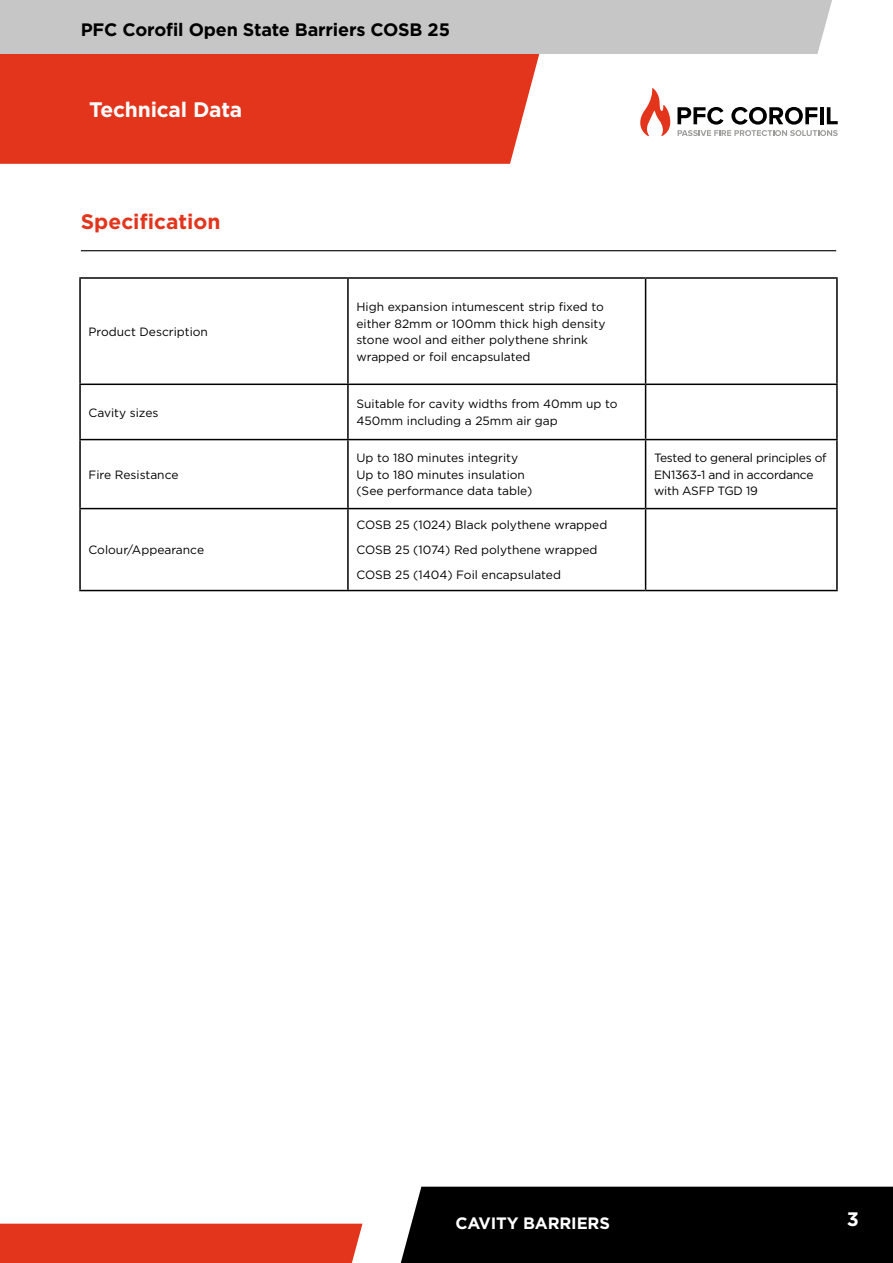
<style>
.page{position:relative;width:893px;height:1263px;background:#fff}
.page>*{position:absolute;margin:0;border:0;box-sizing:border-box;transform-origin:0 0}
.t1{font:700 21px "Gotham";letter-spacing:-.01em;color:#fff}
.t2{font:700 21px "Gotham";color:#e3341c}
.t3{font:700 19.5px "Gotham";color:#fff}
.t4{font:700 18px "Gotham";letter-spacing:-.01em;color:#000}
.t5{font:700 16.5px "Gotham";letter-spacing:-.01em;color:#fff}
.t6{font:12px/16.5px "Gotham";color:#000}
.t7{font:12px/16.5px "Gotham";letter-spacing:-.02em;color:#000}
.s1{font-weight:400;font-size:15px;color:#e3341c}
</style>
<div class="page">
<div style="left:0;top:1224px;width:362px;height:39px;background:#e3341c"></div>
<div style="left:400px;top:1187px;width:493px;height:76px;background:#000"></div>
<div style="left:0;top:54px;width:540px;height:110px;background:#e3341c"></div>
<div style="left:0;top:0;width:832px;height:54px;background:#c6c6c6"></div>
<svg style="left:640px;top:88px;width:30px;height:48px"></svg>
<svg style="left:677px;top:107px;width:161px;height:29px"></svg>
<hr style="left:81px;top:250px;width:755px;height:1px;background:#000">
<hr style="left:79px;top:279px;width:2px;height:105px;background:#000">
<hr style="left:347px;top:279px;width:2px;height:105px;background:#000">
<hr style="left:645px;top:279px;width:1px;height:105px;background:#000">
<hr style="left:836px;top:279px;width:2px;height:105px;background:#000">
<hr style="left:79px;top:384px;width:269px;height:1px;background:#000">
<hr style="left:79px;top:385px;width:2px;height:54px;background:#000">
<hr style="left:348px;top:384px;width:298px;height:1px;background:#000">
<hr style="left:347px;top:385px;width:2px;height:54px;background:#000">
<hr style="left:646px;top:384px;width:192px;height:1px;background:#000">
<hr style="left:645px;top:385px;width:1px;height:54px;background:#000">
<hr style="left:836px;top:385px;width:2px;height:54px;background:#000">
<hr style="left:79px;top:439px;width:269px;height:1px;background:#000">
<hr style="left:79px;top:440px;width:2px;height:68px;background:#000">
<hr style="left:348px;top:439px;width:298px;height:1px;background:#000">
<hr style="left:347px;top:440px;width:2px;height:68px;background:#000">
<hr style="left:646px;top:439px;width:192px;height:1px;background:#000">
<hr style="left:645px;top:440px;width:1px;height:68px;background:#000">
<hr style="left:836px;top:440px;width:2px;height:68px;background:#000">
<hr style="left:79px;top:508px;width:269px;height:1px;background:#000">
<hr style="left:79px;top:509px;width:2px;height:81px;background:#000">
<hr style="left:348px;top:508px;width:298px;height:1px;background:#000">
<hr style="left:347px;top:509px;width:2px;height:81px;background:#000">
<hr style="left:646px;top:508px;width:192px;height:1px;background:#000">
<hr style="left:645px;top:509px;width:1px;height:81px;background:#000">
<hr style="left:836px;top:509px;width:2px;height:81px;background:#000">
<hr style="left:79px;top:590px;width:269px;height:1px;background:#000">
<hr style="left:348px;top:590px;width:298px;height:1px;background:#000">
<hr style="left:646px;top:590px;width:192px;height:1px;background:#000">
<hr style="left:79px;top:277px;width:269px;height:2px;background:#000">
<hr style="left:348px;top:277px;width:298px;height:2px;background:#000">
<hr style="left:646px;top:277px;width:192px;height:2px;background:#000">
<h3 class="t4" style="left:81px;top:18px;width:371px">PFC Corofil Open State Barriers COSB 25</h3>
<h1 class="t1" style="left:77px;top:95px;width:167px"><span class="s1">•</span> Technical Data</h1>
<h1 class="t2" style="left:81px;top:208px;width:141px">Specification</h1>
<p class="t6" style="left:89px;top:323px;width:121px">Product Description</p>
<p class="t6" style="left:356px;top:298px;width:251px">High expansion intumescent strip fixed to either 82mm or 100mm thick high density stone wool and either polythene shrink wrapped or foil encapsulated</p>
<p class="t6" style="left:89px;top:404px;width:72px">Cavity sizes</p>
<p class="t6" style="left:356px;top:396px;width:263px">Suitable for cavity widths from 40mm up to<br>450mm including a 25mm air gap</p>
<p class="t6" style="left:89px;top:466px;width:91px">Fire Resistance</p>
<p class="t6" style="left:89px;top:542px;width:117px">Colour/Appearance</p>
<p class="t6" style="left:356px;top:450px;width:177px">Up to 180 minutes integrity<br>Up to 180 minutes insulation (See performance data table)</p>
<p class="t7" style="left:654px;top:450px;width:174px">Tested to general principles of<br>EN1363-1 and in accordance with ASFP TGD 19</p>
<p class="t6" style="left:356px;top:512px;width:252px;line-height:25px">COSB 25 (1024) Black polythene wrapped<br>COSB 25 (1074) Red polythene wrapped<br>COSB 25 (1404) Foil encapsulated</p>
<h3 class="t5" style="left:455px;top:1212px;width:156px">CAVITY BARRIERS</h3>
<h2 class="t3" style="left:847px;top:1206px;width:14px">3</h2>
</div>
